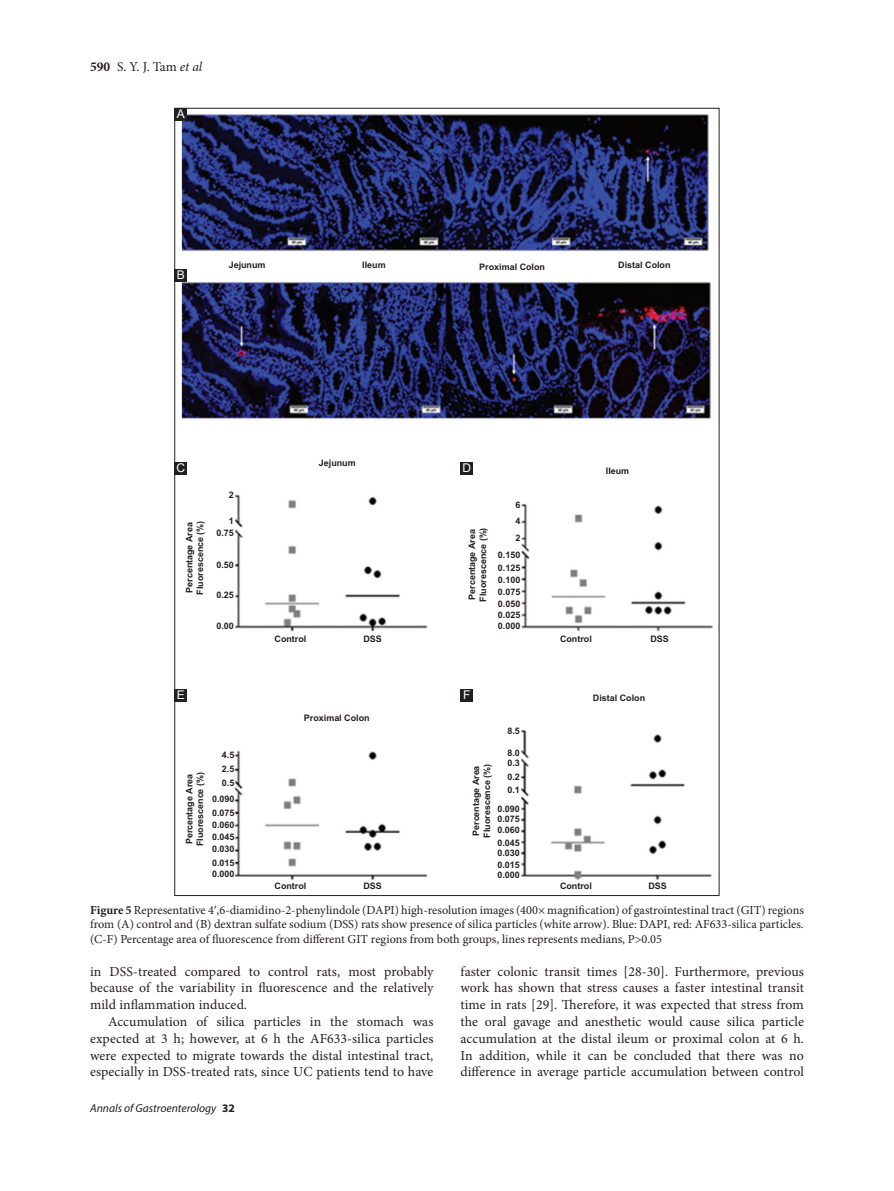
<style>
.page{position:relative;width:894px;height:1191px;background:#fff}
.page>*{position:absolute;margin:0;border:0;box-sizing:border-box;transform-origin:0 0}
.TX{font:13.8px/16.8px "Minion Pro";letter-spacing:.005em;color:#231f20;text-align:justify}
.t1{font:13.5px "Minion Pro";color:#231f20}
.FGC{font:12.3px/14.7px "Minion Pro";color:#231f20;text-align:justify}
.LABEL{font:12px "Arial";color:#fff}
.t2{font:italic 11.55px "Myriad Pro";color:#231f20}
.t3{font:700 9px/10.8px "Arial";color:#231f20}
.s1{font-weight:700}
.s2{font-style:italic}
.s3{font-family:"Times New Roman"}
.s4{font-weight:700;font-style:normal}
</style>
<div class="page">
<img style="left:176px;top:114px;width:537px;height:766px">
<div style="left:174px;top:269px;width:13px;height:13px;background:#231f20"></div>
<div style="left:174px;top:462px;width:13px;height:12px;background:#231f20"></div>
<div style="left:460px;top:462px;width:13px;height:12px;background:#231f20"></div>
<div style="left:174px;top:689px;width:13px;height:13px;background:#231f20"></div>
<div style="left:460px;top:689px;width:13px;height:13px;background:#231f20"></div>
<div style="left:174px;top:108px;width:13px;height:13px;background:#231f20"></div>
<p class="t1" style="left:90px;top:57px;width:114px"><span class="s1">590</span> S. Y. J. Tam <span class="s2">et al</span></p>
<p class="LABEL" style="left:177px;top:105px;width:10px">A</p>
<p class="LABEL" style="left:177px;top:266px;width:10px">B</p>
<p class="t3" style="left:229px;top:259px;width:38px">Jejunum</p>
<p class="t3" style="left:362px;top:259px;width:25px">IIeum</p>
<p class="t3" style="left:479px;top:261px;width:67px">Proximal Colon</p>
<p class="t3" style="left:618px;top:259px;width:54px">Distal Colon</p>
<p class="t3" style="left:319px;top:457px;width:38px">Jejunum</p>
<p class="LABEL" style="left:176px;top:459px;width:10px">C</p>
<p class="LABEL" style="left:462px;top:459px;width:10px">D</p>
<p class="t3" style="left:184px;top:594px;width:76px;rotate:-90deg">Percentage Area<br>Fluorescence (%)</p>
<p class="t3" style="left:229px;top:490px;width:6px">2</p>
<p class="t3" style="left:216px;top:515px;width:19px;line-height:12px;text-align:right">1<br>0.75</p>
<p class="t3" style="left:216px;top:559px;width:19px">0.50</p>
<p class="t3" style="left:216px;top:589px;width:19px">0.25</p>
<p class="t3" style="left:216px;top:621px;width:19px">0.00</p>
<p class="t3" style="left:274px;top:633px;width:33px">Control</p>
<p class="t3" style="left:363px;top:633px;width:20px">DSS</p>
<p class="t3" style="left:466px;top:601px;width:76px;rotate:-90deg">Percentage Area<br>Fluorescence (%)</p>
<p class="t3" style="left:515px;top:497px;width:6px;line-height:15.9px">6<br>4</p>
<p class="t3" style="left:498px;top:530px;width:24px;line-height:16.4px;text-align:right">2<br>0.150</p>
<p class="t3" style="left:498px;top:561px;width:24px;line-height:12px">0.125<br>0.100</p>
<p class="t3" style="left:498px;top:585px;width:24px;line-height:11.7px;text-align:justify">0.075<br>0.050<br>0.025</p>
<p class="t3" style="left:498px;top:621px;width:24px">0.000</p>
<p class="LABEL" style="left:177px;top:686px;width:10px">E</p>
<p class="LABEL" style="left:463px;top:686px;width:9px">F</p>
<p class="t3" style="left:304px;top:712px;width:67px">Proximal Colon</p>
<p class="t3" style="left:507px;top:726px;width:14px">8.5</p>
<p class="t3" style="left:222px;top:749px;width:14px">4.5</p>
<p class="t3" style="left:222px;top:761px;width:14px;line-height:14.4px">2.5<br>0.5</p>
<p class="t3" style="left:212px;top:793px;width:24px">0.090</p>
<p class="t3" style="left:184px;top:846px;width:76px;rotate:-90deg">Percentage Area<br>Fluorescence (%)</p>
<p class="t3" style="left:212px;top:807px;width:24px">0.075</p>
<p class="t3" style="left:212px;top:819px;width:24px">0.060</p>
<p class="t3" style="left:212px;top:831px;width:24px">0.045</p>
<p class="t3" style="left:212px;top:843px;width:24px">0.030</p>
<p class="t3" style="left:507px;top:747px;width:14px">8.0<br>0.3</p>
<p class="t3" style="left:507px;top:769px;width:14px;line-height:13.5px">0.2<br>0.1</p>
<p class="t3" style="left:470px;top:837px;width:76px;rotate:-90deg">Percentage Area<br>Fluorescence (%)</p>
<p class="t3" style="left:497px;top:803px;width:24px">0.090</p>
<p class="t3" style="left:497px;top:813px;width:24px">0.075</p>
<p class="t3" style="left:497px;top:824px;width:24px">0.060</p>
<p class="t3" style="left:497px;top:837px;width:24px">0.045</p>
<p class="t3" style="left:497px;top:846px;width:24px">0.030</p>
<p class="t3" style="left:212px;top:856px;width:24px">0.015</p>
<p class="t3" style="left:497px;top:859px;width:24px">0.015</p>
<p class="t3" style="left:212px;top:868px;width:24px">0.000</p>
<p class="t3" style="left:497px;top:869px;width:24px">0.000</p>
<p class="t3" style="left:274px;top:880px;width:33px">Control</p>
<p class="t3" style="left:363px;top:880px;width:20px">DSS</p>
<p class="t3" style="left:605px;top:465px;width:25px">IIeum</p>
<p class="t3" style="left:559px;top:633px;width:33px">Control</p>
<p class="t3" style="left:650px;top:633px;width:20px">DSS</p>
<p class="t3" style="left:592px;top:692px;width:54px">Distal Colon</p>
<p class="t3" style="left:559px;top:880px;width:33px">Control</p>
<p class="t3" style="left:648px;top:880px;width:20px">DSS</p>
<p class="FGC" style="left:90px;top:902px;width:715px"><span class="s1">Figure 5</span> Representative 4<span class="s3">′</span>,6-diamidino-2-phenylindole (DAPI) high-resolution images (400× magnification) of gastrointestinal tract (GIT) regions from (A) control and (B) dextran sulfate sodium (DSS) rats show presence of silica particles (white arrow). Blue: DAPI, red: AF633-silica particles. (C-F) Percentage area of fluorescence from different GIT regions from both groups, lines represents medians, P&gt;0.05</p>
<p class="TX" style="left:90px;top:962px;width:345px">in DSS-treated compared to control rats, most probably because of the variability in fluorescence and the relatively mild inflammation induced.</p>
<p class="TX" style="left:90px;top:1012px;width:345px;text-indent:18px">Accumulation of silica particles in the stomach was expected at 3 h; however, at 6 h the AF633-silica particles were expected to migrate towards the distal intestinal tract, especially in DSS-treated rats, since UC patients tend to have</p>
<p class="t2" style="left:90px;top:1101px;width:146px">Annals of Gastroenterology <span class="s4">32</span></p>
<p class="TX" style="left:460px;top:962px;width:345px">faster colonic transit times [28-30]. Furthermore, previous work has shown that stress causes a faster intestinal transit time in rats [29]. Therefore, it was expected that stress from the oral gavage and anesthetic would cause silica particle accumulation at the distal ileum or proximal colon at 6 h.<br>In addition, while it can be concluded that there was no difference in average particle accumulation between control</p>
</div>
